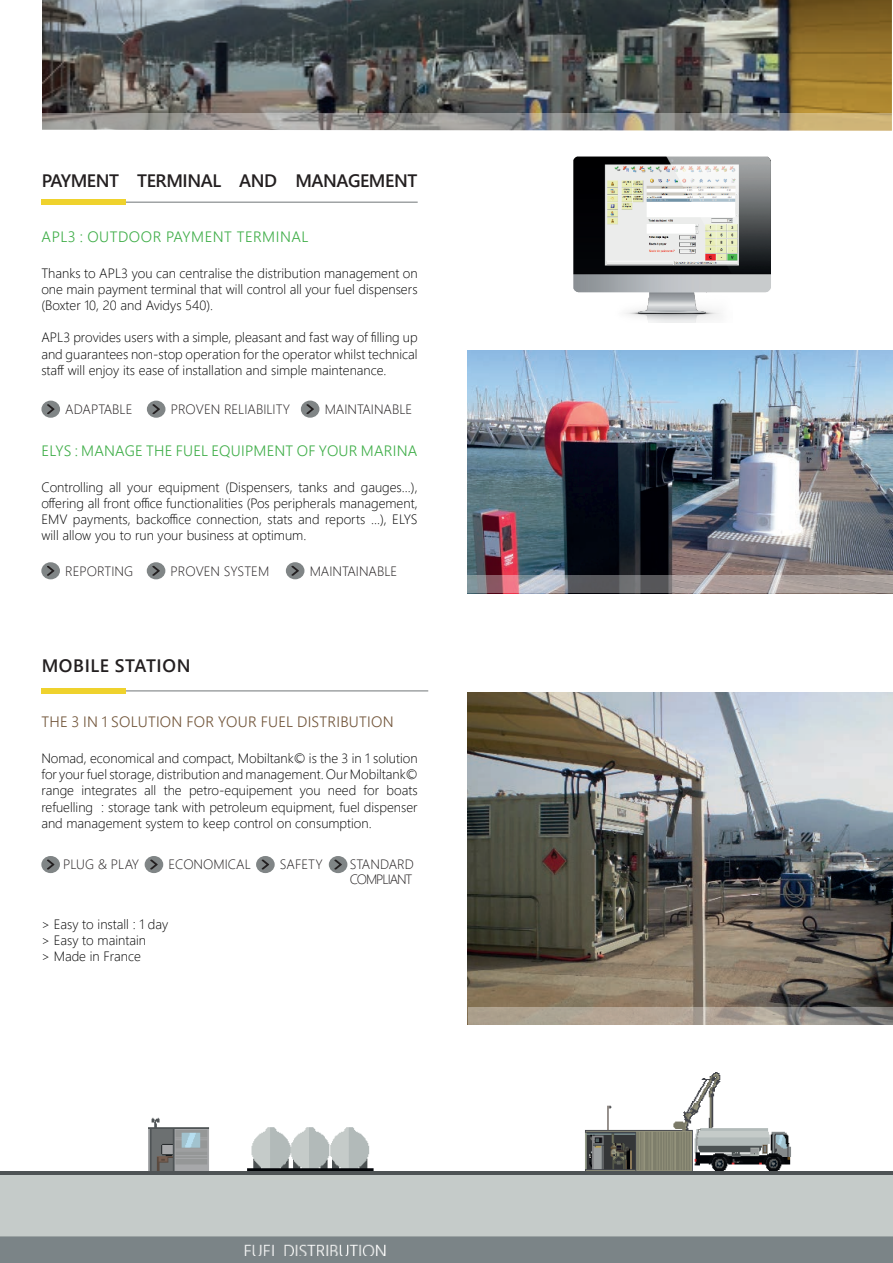
<style>
.page{position:relative;width:893px;height:1263px;background:#fff}
.page>*{position:absolute;margin:0;border:0;box-sizing:border-box;transform-origin:0 0}
.t1{font:600 18px "Segoe UI";letter-spacing:-.025em;color:#231f20}
.t2{font:600 18px "Segoe UI";letter-spacing:.035em;color:#231f20}
.t3{font:300 15px "Segoe UI";letter-spacing:.015em;color:#40ae49}
.t4{font:300 15px "Segoe UI";letter-spacing:.015em;color:#72553a}
.t5{font:300 15px "Segoe UI";letter-spacing:.035em;color:#40ae49}
.t6{font:300 13.5px/16.2px "Segoe UI";color:#000001;text-align:justify}
.t7{font:300 13.5px "Segoe UI";color:#231f20}
.t8{font:300 13.5px/14.5px "Segoe UI";letter-spacing:-.08em;color:#231f20}
</style>
<div class="page">
<img style="left:0;top:1073px;width:893px;height:190px">
<hr style="left:56px;top:690px;width:372px;height:1px;background:#808586">
<div style="left:41px;top:688px;width:85px;height:5px;background:#efd22d"></div>
<img style="left:42px;top:0;width:850px;height:113px">
<svg style="left:42px;top:113px;width:850px;height:18px;background:#9d9991"></svg>
<hr style="left:45px;top:202px;width:373px;height:1px;background:#808586">
<div style="left:41px;top:199px;width:85px;height:6px;background:#efd22d"></div>
<img style="left:468px;top:351px;width:425px;height:224px">
<img style="left:468px;top:692px;width:425px;height:314px">
<div style="left:41px;top:401px;width:19px;height:17px;background:#808586;border-radius:50%"></div>
<div style="left:41px;top:562px;width:19px;height:17px;background:#808586;border-radius:50%"></div>
<div style="left:41px;top:856px;width:19px;height:17px;background:#808586;border-radius:50%"></div>
<div style="left:147px;top:401px;width:18px;height:17px;background:#808586;border-radius:50%"></div>
<div style="left:147px;top:562px;width:18px;height:17px;background:#808586;border-radius:50%"></div>
<div style="left:145px;top:856px;width:18px;height:17px;background:#808586;border-radius:50%"></div>
<div style="left:301px;top:401px;width:18px;height:17px;background:#808586;border-radius:50%"></div>
<div style="left:286px;top:562px;width:18px;height:17px;background:#808586;border-radius:50%"></div>
<div style="left:256px;top:856px;width:19px;height:17px;background:#808586;border-radius:50%"></div>
<div style="left:329px;top:856px;width:18px;height:17px;background:#808586;border-radius:50%"></div>
<svg style="left:47px;top:404px;width:8px;height:10px"></svg>
<svg style="left:47px;top:566px;width:7px;height:10px"></svg>
<svg style="left:47px;top:859px;width:7px;height:10px"></svg>
<svg style="left:152px;top:404px;width:8px;height:10px"></svg>
<svg style="left:152px;top:566px;width:8px;height:10px"></svg>
<svg style="left:150px;top:859px;width:8px;height:10px"></svg>
<svg style="left:306px;top:404px;width:8px;height:10px"></svg>
<svg style="left:291px;top:566px;width:8px;height:10px"></svg>
<svg style="left:261px;top:859px;width:8px;height:10px"></svg>
<svg style="left:334px;top:859px;width:8px;height:10px"></svg>
<svg style="left:468px;top:575px;width:425px;height:18px;background:#998f90"></svg>
<svg style="left:468px;top:1006px;width:425px;height:18px;background:#a0978a"></svg>
<img style="left:573px;top:156px;width:198px;height:166px">
<h1 class="t1" style="left:42px;top:167px;width:377px">PAYMENT TERMINAL AND MANAGEMENT</h1>
<p class="t5" style="left:42px;top:224px;width:268px">APL3 : OUTDOOR PAYMENT TERMINAL</p>
<p class="t6" style="left:41px;top:264px;width:378px">Thanks to APL3 you can centralise the distribution management on one main payment terminal that will control all your fuel dispensers (Boxter 10, 20 and Avidys 540).</p>
<p class="t6" style="left:41px;top:329px;width:378px">APL3 provides users with a simple, pleasant and fast way of filling up and guarantees non-stop operation for the operator whilst technical staff will enjoy its ease of installation and simple maintenance.</p>
<p class="t7" style="left:65px;top:398px;width:69px">ADAPTABLE</p>
<p class="t7" style="left:171px;top:398px;width:121px">PROVEN RELIABILITY</p>
<p class="t7" style="left:325px;top:398px;width:89px">MAINTAINABLE</p>
<p class="t3" style="left:42px;top:438px;width:377px">ELYS : MANAGE THE FUEL EQUIPMENT OF YOUR MARINA</p>
<p class="t6" style="left:41px;top:478px;width:378px">Controlling all your equipment (Dispensers, tanks and gauges...), offering all front office functionalities (Pos peripherals management, EMV payments, backoffice connection, stats and reports ...), ELYS will allow you to run your business at optimum.</p>
<p class="t7" style="left:65px;top:560px;width:69px">REPORTING</p>
<p class="t7" style="left:171px;top:560px;width:100px">PROVEN SYSTEM</p>
<h1 class="t2" style="left:42px;top:651px;width:150px">MOBILE STATION</h1>
<p class="t7" style="left:310px;top:560px;width:89px">MAINTAINABLE</p>
<p class="t4" style="left:42px;top:710px;width:353px">THE 3 IN 1 SOLUTION FOR YOUR FUEL DISTRIBUTION</p>
<p class="t6" style="left:41px;top:749px;width:378px">Nomad, economical and compact, Mobiltank© is the 3 in 1 solution for your fuel storage, distribution and management. Our Mobiltank© range integrates all the petro-equipement you need for boats refuelling : storage tank with petroleum equipment, fuel dispenser and management system to keep control on consumption.</p>
<p class="t7" style="left:63px;top:854px;width:78px">PLUG &amp; PLAY</p>
<p class="t7" style="left:168px;top:854px;width:84px">ECONOMICAL</p>
<p class="t6" style="left:41px;top:915px;width:128px;text-align:left">&gt; Easy to install : 1 day &gt; Easy to maintain<br>&gt; Made in France</p>
<p class="t7" style="left:280px;top:854px;width:44px">SAFETY</p>
<p class="t8" style="left:350px;top:857px;width:65px">STANDARD<br>COMPLIANT</p>
</div>
